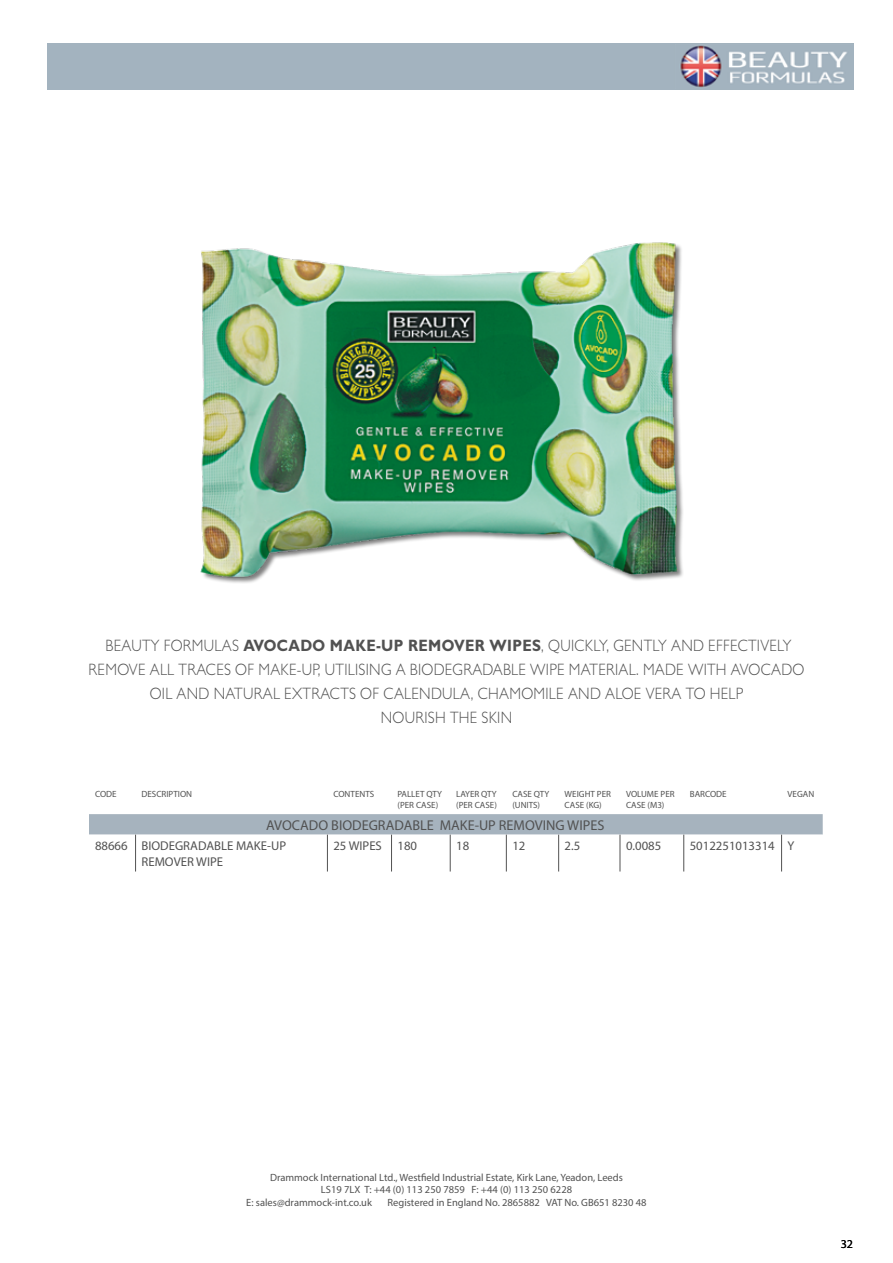
<style>
.page{position:relative;width:893px;height:1263px;background:#fff}
.page>*{position:absolute;margin:0;border:0;box-sizing:border-box;transform-origin:0 0}
.t1{font:300 16.5px/24px "Gill Sans";letter-spacing:.02em;color:#525252;text-align:center;scale:.9 1}
.t2{font:14.25px "Myriad Pro";color:#525252}
.t3{font:12.75px/15.3px "Myriad Pro";color:#525252}
.t4{font:12px "Myriad Pro";color:#000}
.t5{font:10.5px "Myriad Pro";color:#525252}
.t6{font:9px/10.8px "Myriad Pro";color:#525252}
.s1{font-weight:700}
</style>
<div class="page">
<div style="left:48px;top:43px;width:806px;height:47px;background:#a3b3bf"></div>
<img style="left:200px;top:242px;width:483px;height:341px">
<img style="left:680px;top:45px;width:167px;height:42px">
<svg style="left:89px;top:814px;width:734px;height:57px"></svg>
<hr style="left:135px;top:835px;width:1px;height:36px;background:#525252">
<hr style="left:327px;top:835px;width:1px;height:36px;background:#525252">
<hr style="left:391px;top:835px;width:1px;height:36px;background:#525252">
<hr style="left:450px;top:835px;width:1px;height:36px;background:#525252">
<hr style="left:506px;top:835px;width:1px;height:36px;background:#525252">
<hr style="left:558px;top:835px;width:1px;height:36px;background:#525252">
<hr style="left:620px;top:835px;width:1px;height:36px;background:#525252">
<hr style="left:683px;top:835px;width:1px;height:36px;background:#525252">
<hr style="left:781px;top:835px;width:1px;height:36px;background:#525252">
<p class="t1" style="left:89px;top:633px;width:797px">BEAUTY FORMULAS <span class="s1">AVOCADO MAKE-UP REMOVER WIPES</span>, QUICKLY, GENTLY AND EFFECTIVELY REMOVE ALL TRACES OF MAKE-UP, UTILISING A BIODEGRADABLE WIPE MATERIAL. MADE WITH AVOCADO OIL AND NATURAL EXTRACTS OF CALENDULA, CHAMOMILE AND ALOE VERA TO HELP<br>NOURISH THE SKIN</p>
<p class="t6" style="left:95px;top:789px;width:23px">CODE</p>
<p class="t6" style="left:142px;top:789px;width:52px">DESCRIPTION</p>
<p class="t6" style="left:333px;top:789px;width:42px">CONTENTS</p>
<p class="t6" style="left:397px;top:789px;width:46px">PALLET QTY (PER CASE)</p>
<p class="t6" style="left:456px;top:789px;width:42px">LAYER QTY (PER CASE)</p>
<p class="t6" style="left:512px;top:789px;width:39px">CASE QTY (UNITS)</p>
<p class="t6" style="left:565px;top:789px;width:48px">WEIGHT PER<br>CASE (KG)</p>
<p class="t6" style="left:626px;top:789px;width:50px">VOLUME PER<br>CASE (M3)</p>
<p class="t6" style="left:690px;top:789px;width:38px">BARCODE</p>
<p class="t6" style="left:788px;top:789px;width:28px">VEGAN</p>
<p class="t2" style="left:266px;top:816px;width:340px">AVOCADO BIODEGRADABLE MAKE-UP REMOVING WIPES</p>
<p class="t3" style="left:142px;top:838px;width:146px;text-indent:-47px">88666 BIODEGRADABLE MAKE-UP<br>REMOVER WIPE</p>
<p class="t3" style="left:333px;top:838px;width:85px">25 WIPES 180</p>
<p class="t3" style="left:456px;top:838px;width:15px">18</p>
<p class="t3" style="left:512px;top:838px;width:15px">12</p>
<p class="t3" style="left:565px;top:838px;width:17px">2.5</p>
<p class="t3" style="left:626px;top:838px;width:37px">0.0085</p>
<p class="t3" style="left:690px;top:838px;width:106px">5012251013314 Y</p>
<p class="t5" style="left:270px;top:1171px;width:354px">Drammock International Ltd., Westfield Industrial Estate, Kirk Lane, Yeadon, Leeds</p>
<p class="t5" style="left:321px;top:1183px;width:253px">LS19 7LX T: +44 (0) 113 250 7859 F: +44 (0) 113 250 6228</p>
<p class="t5" style="left:246px;top:1196px;width:127px">E: sales@drammock-int.co.uk</p>
<p class="t5" style="left:388px;top:1196px;width:261px">Registered in England No. 2865882 VAT No. GB651 8230 48</p>
<p class="t4" style="left:841px;top:1236px;width:14px">32</p>
</div>
